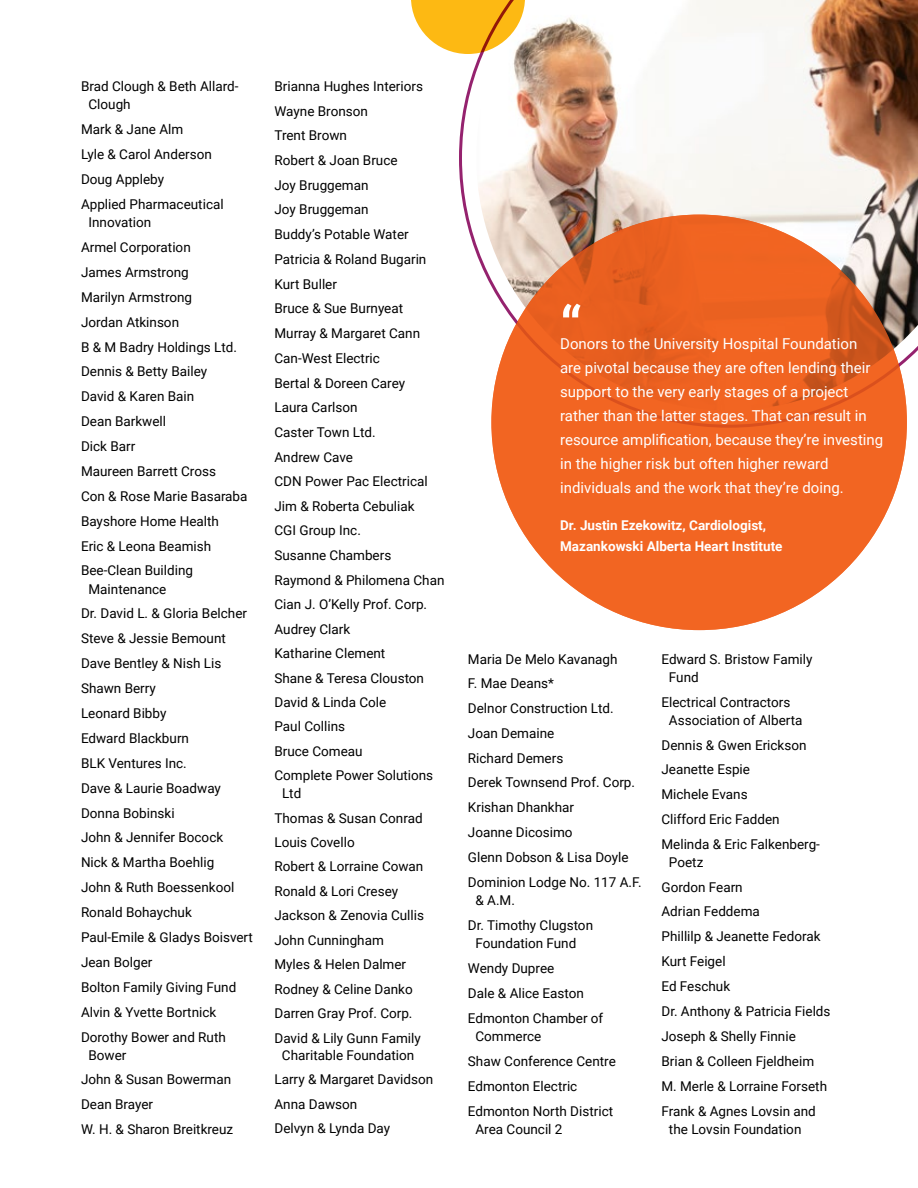
<style>
.page{position:relative;width:918px;height:1188px;background:#fff}
.page>*{position:absolute;margin:0;border:0;box-sizing:border-box;transform-origin:0 0}
.t1{font:700 54px "Roboto";color:#fff}
.t2{font:15px/24px "Roboto";color:#fff}
.t3{font:13.5px/24.9px "Roboto";color:#000}
.t4{font:700 13.5px/21px "Roboto";color:#fff}
</style>
<div class="page">
<img style="left:476px;top:0;width:442px;height:408px">
<div style="left:491px;top:215px;width:416px;height:415px;background:#f26522;border-radius:50%"></div>
<svg style="left:411px;top:0;width:114px;height:54px"></svg>
<p class="t3" style="left:89px;top:78px;width:152px;line-height:18.1px;text-indent:-8px">Brad Clough &amp; Beth Allard-<br>Clough</p>
<p class="t3" style="left:81px;top:118px;width:144px">Mark &amp; Jane Alm<br>Lyle &amp; Carol Anderson<br>Doug Appleby<br>Applied Pharmaceutical</p>
<p class="t3" style="left:81px;top:211px;width:168px;text-indent:8px">Innovation<br>Armel Corporation<br>James Armstrong<br>Marilyn Armstrong<br>Jordan Atkinson<br>B &amp; M Badry Holdings Ltd.<br>Dennis &amp; Betty Bailey<br>David &amp; Karen Bain<br>Dean Barkwell<br>Dick Barr<br>Maureen Barrett Cross<br>Con &amp; Rose Marie Basaraba<br>Bayshore Home Health<br>Eric &amp; Leona Beamish<br>Bee-Clean Building</p>
<p class="t3" style="left:81px;top:577px;width:173px;text-indent:8px">Maintenance<br>Dr. David L. &amp; Gloria Belcher<br>Steve &amp; Jessie Bemount<br>Dave Bentley &amp; Nish Lis<br>Shawn Berry<br>Leonard Bibby<br>Edward Blackburn<br>BLK Ventures Inc.<br>Dave &amp; Laurie Boadway<br>Donna Bobinski<br>John &amp; Jennifer Bocock<br>Nick &amp; Martha Boehlig<br>John &amp; Ruth Boessenkool<br>Ronald Bohaychuk<br>Paul-Emile &amp; Gladys Boisvert<br>Jean Bolger<br>Bolton Family Giving Fund<br>Alvin &amp; Yvette Bortnick<br>Dorothy Bower and Ruth</p>
<p class="t3" style="left:81px;top:1043px;width:154px;text-indent:8px">Bower<br>John &amp; Susan Bowerman<br>Dean Brayer<br>W. H. &amp; Sharon Breitkreuz</p>
<p class="t3" style="left:274px;top:75px;width:171px">Brianna Hughes Interiors<br>Wayne Bronson<br>Trent Brown<br>Robert &amp; Joan Bruce<br>Joy Bruggeman<br>Joy Bruggeman<br>Buddy’s Potable Water<br>Patricia &amp; Roland Bugarin<br>Kurt Buller<br>Bruce &amp; Sue Burnyeat<br>Murray &amp; Margaret Cann<br>Can-West Electric<br>Bertal &amp; Doreen Carey<br>Laura Carlson<br>Caster Town Ltd.<br>Andrew Cave<br>CDN Power Pac Electrical<br>Jim &amp; Roberta Cebuliak<br>CGI Group Inc.<br>Susanne Chambers<br>Raymond &amp; Philomena Chan<br>Cian J. O’Kelly Prof. Corp.<br>Audrey Clark<br>Katharine Clement<br>Shane &amp; Teresa Clouston<br>David &amp; Linda Cole<br>Paul Collins<br>Bruce Comeau<br>Complete Power Solutions</p>
<p class="t3" style="left:274px;top:782px;width:151px;line-height:24.5px;text-indent:8px">Ltd<br>Thomas &amp; Susan Conrad<br>Louis Covello<br>Robert &amp; Lorraine Cowan<br>Ronald &amp; Lori Cresey<br>Jackson &amp; Zenovia Cullis<br>John Cunningham<br>Myles &amp; Helen Dalmer<br>Rodney &amp; Celine Danko<br>Darren Gray Prof. Corp.<br>David &amp; Lily Gunn Family</p>
<p class="t3" style="left:274px;top:1044px;width:160px;line-height:24.5px;text-indent:8px">Charitable Foundation<br>Larry &amp; Margaret Davidson<br>Anna Dawson<br>Delvyn &amp; Lynda Day</p>
<h1 class="t1" style="left:560px;top:301px;width:23px">“</h1>
<p class="t2" style="left:560px;top:332px;width:325px">Donors to the University Hospital Foundation<br>are pivotal because they are often lending their support to the very early stages of a project rather than the latter stages. That can result in resource amplification, because they’re investing in the higher risk but often higher reward individuals and the work that they’re doing.</p>
<p class="t4" style="left:560px;top:516px;width:224px">Dr. Justin Ezekowitz, Cardiologist,<br>Mazankowski Alberta Heart Institute</p>
<p class="t3" style="left:468px;top:647px;width:175px">Maria De Melo Kavanagh<br>F. Mae Deans*<br>Delnor Construction Ltd.<br>Joan Demaine<br>Richard Demers<br>Derek Townsend Prof. Corp.<br>Krishan Dhankhar<br>Joanne Dicosimo<br>Glenn Dobson &amp; Lisa Doyle<br>Dominion Lodge No. 117 A.F.</p>
<p class="t3" style="left:468px;top:889px;width:127px;text-indent:8px">&amp; A.M.<br>Dr. Timothy Clugston</p>
<p class="t3" style="left:468px;top:932px;width:137px;text-indent:8px">Foundation Fund<br>Wendy Dupree<br>Dale &amp; Alice Easton<br>Edmonton Chamber of</p>
<p class="t3" style="left:468px;top:1025px;width:149px;text-indent:8px">Commerce<br>Shaw Conference Centre<br>Edmonton Electric<br>Edmonton North District</p>
<p class="t3" style="left:475px;top:1117px;width:89px">Area Council 2</p>
<p class="t3" style="left:669px;top:651px;width:145px;line-height:18.1px;text-indent:-8px">Edward S. Bristow Family<br>Fund</p>
<p class="t3" style="left:669px;top:694px;width:135px;line-height:18.1px;text-indent:-8px">Electrical Contractors<br>Association of Alberta</p>
<p class="t3" style="left:661px;top:733px;width:160px">Dennis &amp; Gwen Erickson<br>Jeanette Espie<br>Michele Evans<br>Clifford Eric Fadden<br>Melinda &amp; Eric Falkenberg-</p>
<p class="t3" style="left:661px;top:850px;width:171px;text-indent:8px">Poetz<br>Gordon Fearn<br>Adrian Feddema<br>Phillilp &amp; Jeanette Fedorak<br>Kurt Feigel<br>Ed Feschuk<br>Dr. Anthony &amp; Patricia Fields<br>Joseph &amp; Shelly Finnie<br>Brian &amp; Colleen Fjeldheim<br>M. Merle &amp; Lorraine Forseth<br>Frank &amp; Agnes Lovsin and</p>
<p class="t3" style="left:669px;top:1117px;width:134px">the Lovsin Foundation</p>
</div>
